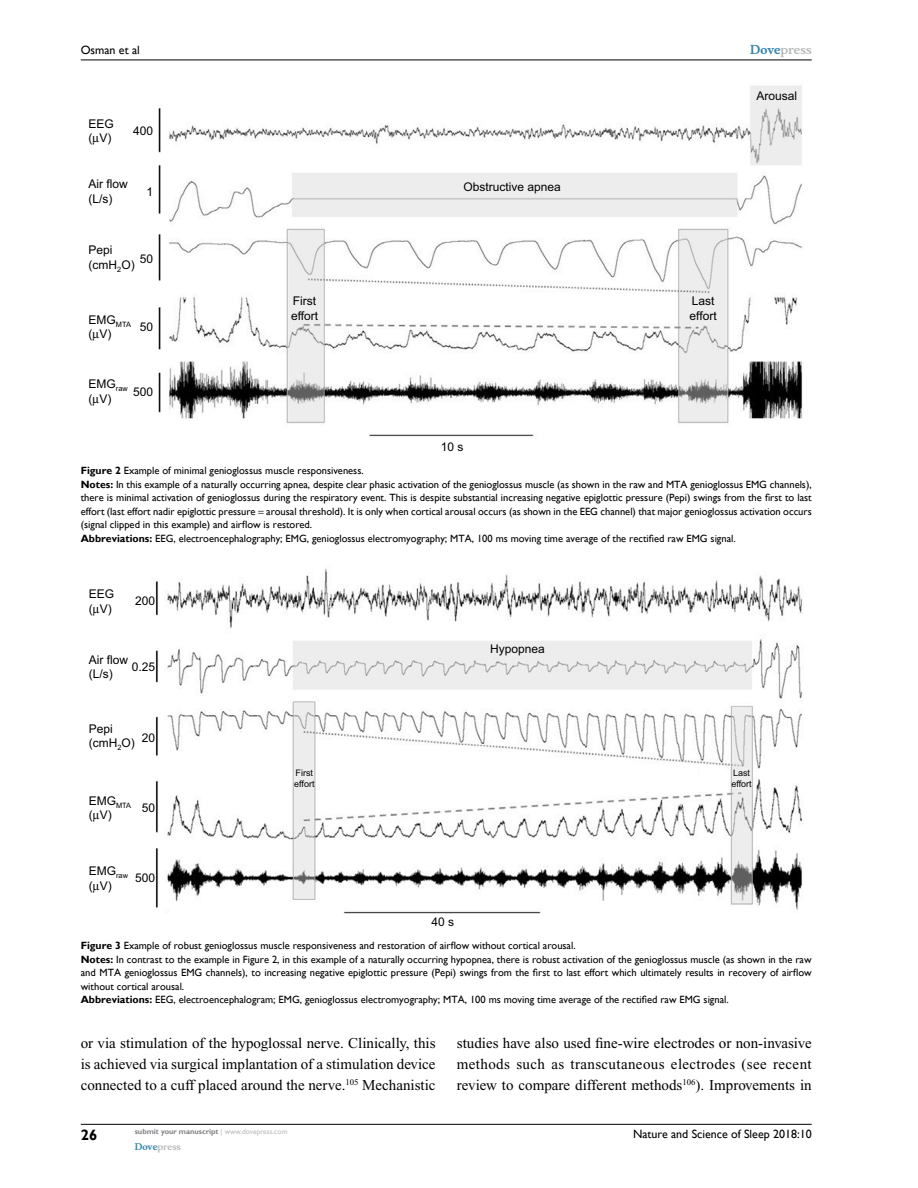
<style>
.page{position:relative;width:918px;height:1188px;background:#fff}
.page>*{position:absolute;margin:0;border:0;box-sizing:border-box;transform-origin:0 0}
.t1{font:15px/21px "Times New Roman";color:#000;text-align:justify}
.t2{font:700 15px "Gill Sans";color:#000}
.t3{font:12px/14.4px "Arial";color:#000}
.t4{font:12px "Gill Sans";color:#000}
.t5{font:700 12px "Musee";color:#b8babc}
.t6{font:10.5px/13.5px "Gill Sans";color:#000}
.t7{font:9px/10.8px "Arial";color:#000}
.t8{font:700 9px "Musee";color:#b8babc}
.t9{font:700 7.5px "Gill Sans";color:#808285}
.s1{color:#3785ad}
.s2{font-weight:700}
.s3{font-weight:400;color:#b8babc}
</style>
<div class="page">
<hr style="left:81px;top:1124px;width:731px;height:1px;background:#000">
<hr style="left:81px;top:60px;width:731px;height:1px;background:#000">
<img style="left:158px;top:85px;width:644px;height:352px">
<img style="left:155px;top:568px;width:647px;height:346px">
<p class="t4" style="left:81px;top:43px;width:61px">Osman et al</p>
<p class="t3" style="left:89px;top:116px;width:27px">EEG ( V)</p>
<p class="t3" style="left:133px;top:123px;width:22px">400</p>
<p class="t3" style="left:89px;top:177px;width:41px">Air flow (L/s)</p>
<p class="t3" style="left:146px;top:184px;width:8px">1</p>
<p class="t3" style="left:89px;top:243px;width:48px">Pepi (cmH<sub>2</sub>O)</p>
<p class="t3" style="left:140px;top:251px;width:15px">50</p>
<p class="t3" style="left:89px;top:313px;width:44px">EMG<sub>MTA </sub>( V)</p>
<p class="t3" style="left:89px;top:377px;width:41px">EMG<sub>raw </sub>( V)</p>
<p class="t3" style="left:140px;top:320px;width:15px">50</p>
<p class="t3" style="left:133px;top:384px;width:22px">500</p>
<p class="t3" style="left:464px;top:180px;width:99px">Obstructive apnea</p>
<p class="t5" style="left:750px;top:43px;width:63px"><span class="s1">Dove</span>press</p>
<p class="t3" style="left:757px;top:88px;width:42px">Arousal</p>
<p class="t3" style="left:291px;top:294px;width:29px">First effort</p>
<p class="t3" style="left:690px;top:294px;width:29px">Last effort</p>
<p class="t3" style="left:441px;top:439px;width:24px">10 s</p>
<p class="t6" style="left:81px;top:464px;width:732px"><span class="s2">Figure 2</span> Example of minimal genioglossus muscle responsiveness.<br><span class="s2">Notes:</span> In this example of a naturally occurring apnea, despite clear phasic activation of the genioglossus muscle (as shown in the raw and MTA genioglossus EMG channels), there is minimal activation of genioglossus during the respiratory event. This is despite substantial increasing negative epiglottic pressure (Pepi) swings from the first to last effort (last effort nadir epiglottic pressure arousal threshold). It is only when cortical arousal occurs (as shown in the EEG channel) that major genioglossus activation occurs (signal clipped in this example) and airflow is restored.<br><span class="s2">Abbreviations:</span> EEG, electroencephalography; EMG, genioglossus electromyography; MTA, 100 ms moving time average of the rectified raw EMG signal.</p>
<p class="t3" style="left:89px;top:587px;width:27px">EEG ( V)</p>
<p class="t3" style="left:135px;top:594px;width:22px">200</p>
<p class="t3" style="left:89px;top:652px;width:41px">Air flow (L/s)</p>
<p class="t3" style="left:132px;top:659px;width:25px">0.25</p>
<p class="t3" style="left:89px;top:721px;width:48px">Pepi (cmH<sub>2</sub>O)</p>
<p class="t3" style="left:142px;top:730px;width:15px">20</p>
<p class="t3" style="left:89px;top:793px;width:44px">EMG<sub>MTA </sub>( V)</p>
<p class="t3" style="left:142px;top:801px;width:15px">50</p>
<p class="t3" style="left:89px;top:864px;width:41px">EMG<sub>raw </sub>( V)</p>
<p class="t3" style="left:135px;top:871px;width:22px">500</p>
<p class="t7" style="left:294px;top:768px;width:22px">First effort</p>
<p class="t3" style="left:490px;top:642px;width:56px">Hypopnea</p>
<p class="t3" style="left:432px;top:915px;width:24px">40 s</p>
<p class="t7" style="left:731px;top:768px;width:22px">Last effort</p>
<p class="t6" style="left:81px;top:939px;width:732px"><span class="s2">Figure 3</span> Example of robust genioglossus muscle responsiveness and restoration of airflow without cortical arousal.<br><span class="s2">Notes:</span> In contrast to the example in Figure 2, in this example of a naturally occurring hypopnea, there is robust activation of the genioglossus muscle (as shown in the raw and MTA genioglossus EMG channels), to increasing negative epiglottic pressure (Pepi) swings from the first to last effort which ultimately results in recovery of airflow without cortical arousal.<br><span class="s2">Abbreviations:</span> EEG, electroencephalogram; EMG, genioglossus electromyography; MTA, 100 ms moving time average of the rectified raw EMG signal.</p>
<h1 class="t1" style="left:81px;top:1032px;width:356px">or via stimulation of the hypoglossal nerve. Clinically, this is achieved via surgical implantation of a stimulation device connected to a cuff placed around the nerve.<sup>105</sup> Mechanistic</h1>
<h1 class="t1" style="left:457px;top:1032px;width:356px">studies have also used fine-wire electrodes or non-invasive methods such as transcutaneous electrodes (see recent review to compare different methods<sup>106</sup>). Improvements in</h1>
<h1 class="t2" style="left:81px;top:1126px;width:18px">26</h1>
<p class="t9" style="left:135px;top:1127px;width:154px">submit your manuscript <span class="s3">| www.dovepress.com</span></p>
<p class="t8" style="left:135px;top:1141px;width:48px"><span class="s1">Dove</span>press</p>
<p class="t4" style="left:633px;top:1127px;width:180px">Nature and Science of Sleep 2018:10</p>
</div>
